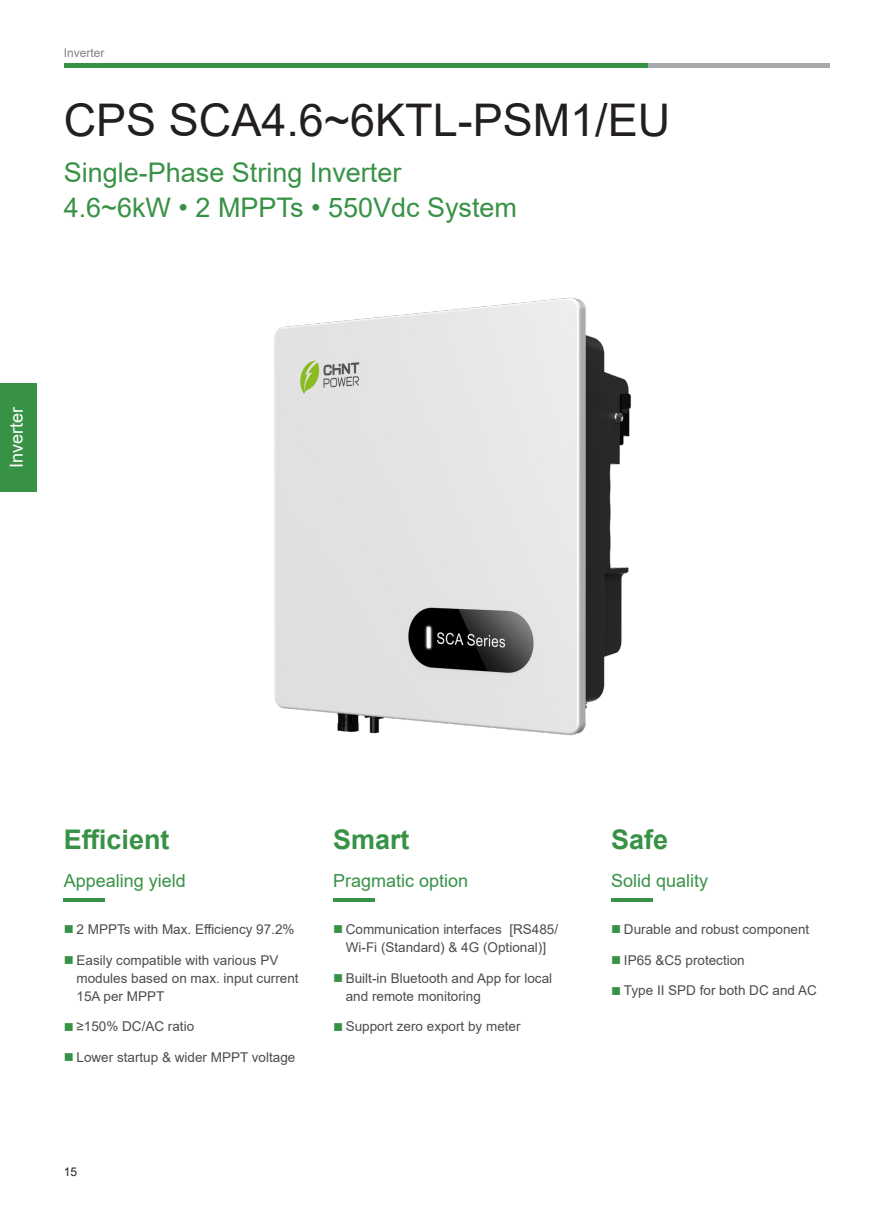
<style>
.page{position:relative;width:893px;height:1212px;background:#fff}
.page>*{position:absolute;margin:0;border:0;box-sizing:border-box;transform-origin:0 0}
.大标题{font:45px "Arial";color:#231f20}
.副标题{font:27px "Arial";color:#389246}
.副标题-2{font:700 27px "Arial";color:#389246}
.特点{font:18px "Arial";color:#389246}
.t1{font:18px "Arial";color:#fff}
.t2{font:13.5px/18px "Arial";color:#4b4c4d}
.t3{font:12px "Arial";color:#808285}
.t4{font:12px "Arial";color:#231f20}
</style>
<div class="page">
<hr style="left:64px;top:64px;width:584px;height:4px;background:#389246">
<hr style="left:648px;top:64px;width:181px;height:4px;background:#a8a9ad">
<div style="left:0;top:383px;width:37px;height:109px;background:#389246"></div>
<img style="left:274px;top:297px;width:357px;height:439px">
<hr style="left:64px;top:899px;width:41px;height:3px;background:#389246">
<hr style="left:333px;top:899px;width:41px;height:3px;background:#389246">
<hr style="left:611px;top:899px;width:41px;height:3px;background:#389246">
<p class="t3" style="left:64px;top:45px;width:42px">Inverter</p>
<p class="大标题" style="left:64px;top:90px;width:608px">CPS SCA4.6~6KTL-PSM1/EU</p>
<p class="副标题" style="left:64px;top:153px;width:339px">Single-Phase String Inverter</p>
<p class="副标题" style="left:64px;top:189px;width:455px">4.6~6kW • 2 MPPTs • 550Vdc System</p>
<h3 class="t1" style="left:4px;top:468px;width:63px;rotate:-90deg">Inverter</h3>
<p class="副标题-2" style="left:64px;top:820px;width:107px">Efficient</p>
<p class="副标题-2" style="left:333px;top:820px;width:78px">Smart</p>
<p class="副标题-2" style="left:611px;top:820px;width:59px">Safe</p>
<p class="特点" style="left:64px;top:868px;width:124px">Appealing yield</p>
<p class="特点" style="left:333px;top:868px;width:137px">Pragmatic option</p>
<p class="特点" style="left:611px;top:868px;width:99px">Solid quality</p>
<p class="t2" style="left:77px;top:920px;width:219px">2 MPPTs with Max. Efficiency 97.2%</p>
<p class="t2" style="left:77px;top:951px;width:224px">Easily compatible with various PV modules based on max. input current<br>15A per MPPT</p>
<p class="t2" style="left:77px;top:1017px;width:119px">≥150% DC/AC ratio</p>
<p class="t2" style="left:77px;top:1048px;width:220px">Lower startup &amp; wider MPPT voltage</p>
<p class="t4" style="left:64px;top:1163px;width:15px">15</p>
<p class="t2" style="left:346px;top:920px;width:214px">Communication interfaces [RS485/<br>Wi-Fi (Standard) &amp; 4G (Optional)]</p>
<p class="t2" style="left:346px;top:969px;width:208px">Built-in Bluetooth and App for local and remote monitoring</p>
<p class="t2" style="left:346px;top:1017px;width:176px">Support zero export by meter</p>
<p class="t2" style="left:624px;top:920px;width:187px">Durable and robust component</p>
<p class="t2" style="left:624px;top:951px;width:122px">IP65 &amp;C5 protection</p>
<p class="t2" style="left:624px;top:981px;width:194px">Type II SPD for both DC and AC</p>
</div>
